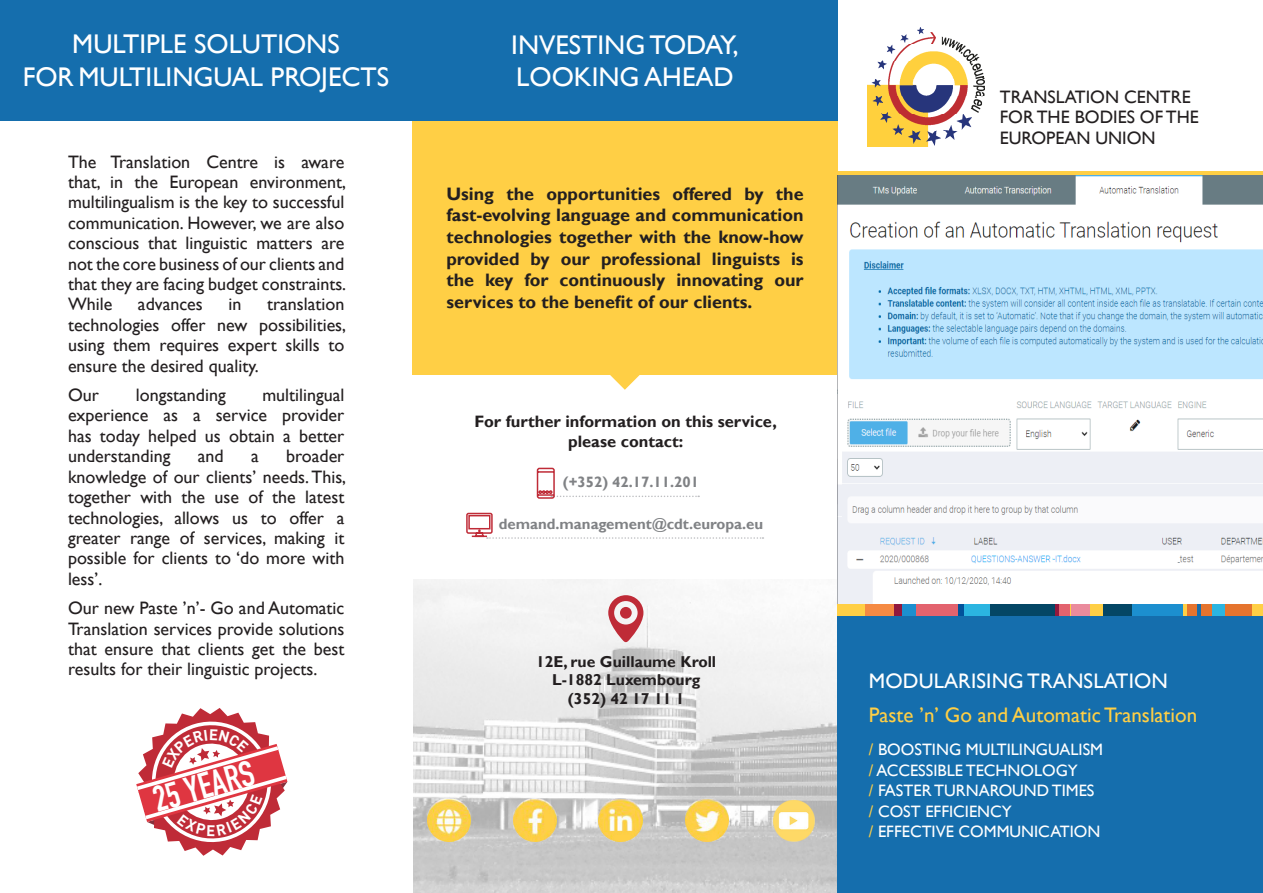
<style>
.page{position:relative;width:1263px;height:893px;background:#fff}
.page>*{position:absolute;margin:0;border:0;box-sizing:border-box;transform-origin:0 0}
.t1{font:700 35.85px "DIN Condensed";color:#fff}
.Top_of_the_page_-_sl{font:27px/32.4px "Gill Sans";color:#fff}
.titre{font:21px "Gill Sans";color:#ffcf45}
.titre-2{font:21px "Gill Sans";letter-spacing:.005em;color:#fff}
.Translation_Centre{font:18px/20.4px "Gill Sans";color:#231f20;text-align:justify}
.back_slogan{font:700 18px/21.6px "Gill Sans";color:#231f20;text-align:justify}
.t2{font:16.5px/20.4px "Gill Sans";color:#fff}
.t3{font:700 16.5px "Gill Sans";color:#231f20}
.Address{font:700 15.75px "Gill Sans";color:#231f20}
.contact_phone___emai{font:700 15px "Gill Sans";color:#808285}
.s1{color:#ffcf45}
</style>
<div class="page">
<svg style="left:608px;top:374px;width:34px;height:16px"></svg>
<img style="left:413px;top:579px;width:425px;height:313px">
<svg style="left:608px;top:595px;width:35px;height:47px"></svg>
<svg style="left:536px;top:467px;width:163px;height:32px"></svg>
<svg style="left:466px;top:512px;width:297px;height:26px"></svg>
<div style="left:412px;top:0;width:426px;height:121px;background:#156ead"></div>
<div style="left:0;top:0;width:412px;height:121px;background:#156ead"></div>
<img style="left:867px;top:27px;width:118px;height:119px">
<div style="left:412px;top:121px;width:426px;height:253px;background:#ffcf45"></div>
<div style="left:838px;top:171px;width:425px;height:5px;background:#ffcf45"></div>
<div style="left:838px;top:603px;width:425px;height:289px;background:#156ead"></div>
<div style="left:838px;top:603px;width:425px;height:12px;background:#ffcf45"></div>
<div style="left:866px;top:603px;width:28px;height:12px;background:#f58a43"></div>
<div style="left:894px;top:603px;width:7px;height:12px;background:#91183d"></div>
<div style="left:903px;top:603px;width:15px;height:12px;background:#1c8fcf"></div>
<div style="left:917px;top:603px;width:43px;height:12px;background:#e3636e"></div>
<div style="left:958px;top:603px;width:6px;height:12px;background:#01529b"></div>
<div style="left:964px;top:603px;width:26px;height:12px;background:#2bb5e1"></div>
<div style="left:990px;top:603px;width:65px;height:12px;background:#044665"></div>
<hr style="left:1055px;top:603px;width:4px;height:12px;background:#91183d">
<div style="left:1060px;top:603px;width:10px;height:12px;background:#e3636e"></div>
<div style="left:1071px;top:603px;width:19px;height:12px;background:#ea8b9c"></div>
<div style="left:1103px;top:603px;width:33px;height:12px;background:#044665"></div>
<div style="left:1132px;top:603px;width:51px;height:12px;background:#1c8fcf"></div>
<div style="left:1187px;top:603px;width:65px;height:12px;background:#e5742e"></div>
<hr style="left:1197px;top:603px;width:4px;height:12px;background:#156ead">
<div style="left:1212px;top:603px;width:13px;height:12px;background:#2bb5e1"></div>
<img style="left:428px;top:799px;width:43px;height:42px">
<img style="left:513px;top:799px;width:43px;height:42px">
<img style="left:599px;top:799px;width:43px;height:42px">
<img style="left:685px;top:799px;width:43px;height:42px">
<img style="left:772px;top:799px;width:43px;height:42px">
<img style="left:837px;top:176px;width:426px;height:427px">
<svg style="left:136px;top:708px;width:152px;height:147px"></svg>
<p class="Top_of_the_page_-_sl" style="left:23px;top:29px;width:368px;text-align:center">MULTIPLE SOLUTIONS<br>FOR MULTILINGUAL PROJECTS</p>
<p class="Translation_Centre" style="left:68px;top:152px;width:280px">The Translation Centre is aware that, in the European environment, multilingualism is the key to successful communication. However, we are also conscious that linguistic matters are not the core business of our clients and that they are facing budget constraints.<br>While</p>
<p class="Translation_Centre" style="left:68px;top:294px;width:280px;text-indent:199px">translation technologies offer new possibilities, using them requires expert skills to ensure the desired quality.</p>
<p class="Translation_Centre" style="left:68px;top:385px;width:32px">Our</p>
<p class="Translation_Centre" style="left:136px;top:385px;width:91px">longstanding</p>
<p class="Translation_Centre" style="left:138px;top:294px;width:66px">advances</p>
<p class="Translation_Centre" style="left:229px;top:294px;width:14px">in</p>
<p class="Translation_Centre" style="left:68px;top:385px;width:278px;text-indent:195px">multilingual experience as a service provider has today helped us obtain a better understanding</p>
<p class="Translation_Centre" style="left:68px;top:446px;width:280px;text-indent:218px">broader knowledge of our clients’ needs. This, together with the use of the latest technologies, allows us to offer a greater range of services, making it possible for clients to ‘do more with less’.</p>
<p class="Translation_Centre" style="left:68px;top:598px;width:278px">Our new Paste ’n’- Go and Automatic Translation services provide solutions that ensure that clients get the best results for their linguistic projects.</p>
<p class="Translation_Centre" style="left:198px;top:446px;width:27px">and</p>
<p class="Translation_Centre" style="left:251px;top:446px;width:9px">a</p>
<h1 class="t1" style="left:147px;top:776px;width:105px;rotate:-16deg">25 YEARS</h1>
<p class="Top_of_the_page_-_sl" style="left:511px;top:29px;width:229px">INVESTING TODAY,<br>LOOKING AHEAD</p>
<p class="back_slogan" style="left:446px;top:183px;width:359px">Using the opportunities offered by the fast-evolving language and communication technologies together with the know-how provided by our professional linguists is the key for continuously innovating our services to the benefit of our clients.</p>
<p class="t3" style="left:475px;top:411px;width:304px">For further information on this service,</p>
<p class="t3" style="left:568px;top:432px;width:117px">please contact:</p>
<p class="contact_phone___emai" style="left:563px;top:473px;width:138px">(+352) 42.17.11.201</p>
<p class="contact_phone___emai" style="left:499px;top:514px;width:266px">demand.management@cdt.europa.eu</p>
<p class="Address" style="left:536px;top:651px;width:182px">12E, rue Guillaume Kroll</p>
<p class="Address" style="left:552px;top:670px;width:150px">L-1882 Luxembourg</p>
<p class="Address" style="left:568px;top:689px;width:118px">(352) 42 17 11 1</p>
<p class="Translation_Centre" style="left:1000px;top:87px;width:201px;text-align:left">TRANSLATION CENTRE<br>FOR THE BODIES OF THE<br>EUROPEAN UNION</p>
<p class="titre-2" style="left:869px;top:668px;width:301px">MODULARISING TRANSLATION</p>
<p class="titre" style="left:869px;top:702px;width:330px">Paste ’n’ Go and Automatic Translation</p>
<p class="t2" style="left:869px;top:739px;width:236px"><span class="s1">/</span> BOOSTING MULTILINGUALISM <span class="s1">/</span> ACCESSIBLE TECHNOLOGY<br><span class="s1">/</span> FASTER TURNAROUND TIMES <span class="s1">/</span> COST EFFICIENCY<br><span class="s1">/</span> EFFECTIVE COMMUNICATION</p>
</div>
